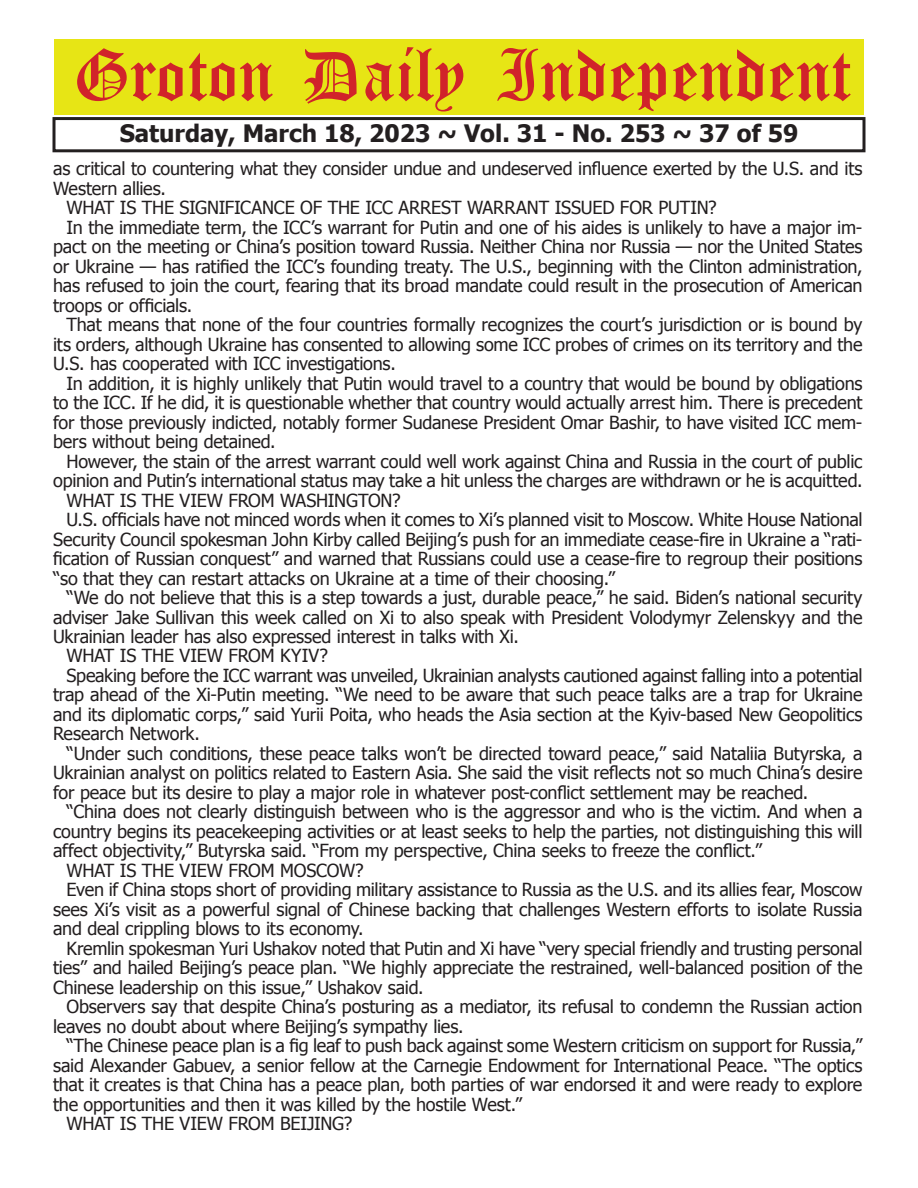
<style>
.page{position:relative;width:918px;height:1188px;background:#fff}
.page>*{position:absolute;margin:0;border:0;box-sizing:border-box;transform-origin:0 0}
.t1{font:54px "Old English Five";color:#d1232a}
.t2{font:700 24px "Tahoma";color:#231f20}
.t3{font:18px "Tahoma";letter-spacing:-.015em;color:#231f20}
</style>
<div class="page">
<div style="left:52px;top:117px;width:814px;height:35px;border:3px solid #231f20"></div>
<div style="left:54px;top:40px;width:810px;height:75px;background:#e7e515"></div>
<h1 class="t1" style="left:73px;top:50px;width:779px">Groton Daily Independent</h1>
<h2 class="t2" style="left:120px;top:116px;width:680px">Saturday, March 18, 2023 ~ Vol. 31 - No. 253 ~ 37 of 59</h2>
<p class="t3" style="left:53px;top:157px;width:811px">as critical to countering what they consider undue and undeserved influence exerted by the U.S. and its</p>
<p class="t3" style="left:53px;top:176px;width:114px">Western allies.</p>
<p class="t3" style="left:67px;top:196px;width:652px">WHAT IS THE SIGNIFICANCE OF THE ICC ARREST WARRANT ISSUED FOR PUTIN?</p>
<p class="t3" style="left:67px;top:215px;width:797px">In the immediate term, the ICC’s warrant for Putin and one of his aides is unlikely to have a major im-</p>
<p class="t3" style="left:53px;top:235px;width:811px">pact on the meeting or China’s position toward Russia. Neither China nor Russia — nor the United States</p>
<p class="t3" style="left:53px;top:254px;width:811px">or Ukraine — has ratified the ICC’s founding treaty. The U.S., beginning with the Clinton administration,</p>
<p class="t3" style="left:53px;top:273px;width:811px">has refused to join the court, fearing that its broad mandate could result in the prosecution of American</p>
<p class="t3" style="left:53px;top:293px;width:141px">troops or officials.</p>
<p class="t3" style="left:67px;top:312px;width:797px">That means that none of the four countries formally recognizes the court’s jurisdiction or is bound by</p>
<p class="t3" style="left:53px;top:332px;width:811px">its orders, although Ukraine has consented to allowing some ICC probes of crimes on its territory and the</p>
<p class="t3" style="left:53px;top:351px;width:344px">U.S. has cooperated with ICC investigations.</p>
<p class="t3" style="left:67px;top:371px;width:798px">In addition, it is highly unlikely that Putin would travel to a country that would be bound by obligations</p>
<p class="t3" style="left:53px;top:390px;width:811px">to the ICC. If he did, it is questionable whether that country would actually arrest him. There is precedent</p>
<p class="t3" style="left:53px;top:410px;width:811px">for those previously indicted, notably former Sudanese President Omar Bashir, to have visited ICC mem-</p>
<p class="t3" style="left:53px;top:429px;width:224px">bers without being detained.</p>
<p class="t3" style="left:67px;top:449px;width:797px">However, the stain of the arrest warrant could well work against China and Russia in the court of public</p>
<p class="t3" style="left:53px;top:468px;width:811px">opinion and Putin’s international status may take a hit unless the charges are withdrawn or he is acquitted.</p>
<p class="t3" style="left:67px;top:488px;width:335px">WHAT IS THE VIEW FROM WASHINGTON?</p>
<p class="t3" style="left:67px;top:507px;width:797px">U.S. officials have not minced words when it comes to Xi’s planned visit to Moscow. White House National</p>
<p class="t3" style="left:53px;top:527px;width:811px">Security Council spokesman John Kirby called Beijing’s push for an immediate cease-fire in Ukraine a “rati-</p>
<p class="t3" style="left:53px;top:546px;width:811px">fication of Russian conquest” and warned that Russians could use a cease-fire to regroup their positions</p>
<p class="t3" style="left:53px;top:566px;width:563px">“so that they can restart attacks on Ukraine at a time of their choosing.”</p>
<p class="t3" style="left:67px;top:585px;width:797px">“We do not believe that this is a step towards a just, durable peace,” he said. Biden’s national security</p>
<p class="t3" style="left:53px;top:605px;width:811px">adviser Jake Sullivan this week called on Xi to also speak with President Volodymyr Zelenskyy and the</p>
<p class="t3" style="left:53px;top:624px;width:467px">Ukrainian leader has also expressed interest in talks with Xi.</p>
<p class="t3" style="left:67px;top:644px;width:263px">WHAT IS THE VIEW FROM KYIV?</p>
<p class="t3" style="left:67px;top:663px;width:797px">Speaking before the ICC warrant was unveiled, Ukrainian analysts cautioned against falling into a potential</p>
<p class="t3" style="left:53px;top:683px;width:811px">trap ahead of the Xi-Putin meeting. “We need to be aware that such peace talks are a trap for Ukraine</p>
<p class="t3" style="left:53px;top:702px;width:811px">and its diplomatic corps,” said Yurii Poita, who heads the Asia section at the Kyiv-based New Geopolitics</p>
<p class="t3" style="left:53px;top:722px;width:148px">Research Network.</p>
<p class="t3" style="left:67px;top:741px;width:797px">“Under such conditions, these peace talks won’t be directed toward peace,” said Nataliia Butyrska, a</p>
<p class="t3" style="left:53px;top:761px;width:811px">Ukrainian analyst on politics related to Eastern Asia. She said the visit reflects not so much China’s desire</p>
<p class="t3" style="left:53px;top:780px;width:757px">for peace but its desire to play a major role in whatever post-conflict settlement may be reached.</p>
<p class="t3" style="left:67px;top:800px;width:797px">“China does not clearly distinguish between who is the aggressor and who is the victim. And when a</p>
<p class="t3" style="left:53px;top:819px;width:811px">country begins its peacekeeping activities or at least seeks to help the parties, not distinguishing this will</p>
<p class="t3" style="left:53px;top:839px;width:710px">affect objectivity,” Butyrska said. “From my perspective, China seeks to freeze the conflict.”</p>
<p class="t3" style="left:67px;top:858px;width:299px">WHAT IS THE VIEW FROM MOSCOW?</p>
<p class="t3" style="left:67px;top:878px;width:797px">Even if China stops short of providing military assistance to Russia as the U.S. and its allies fear, Moscow</p>
<p class="t3" style="left:53px;top:897px;width:811px">sees Xi’s visit as a powerful signal of Chinese backing that challenges Western efforts to isolate Russia</p>
<p class="t3" style="left:53px;top:917px;width:312px">and deal crippling blows to its economy.</p>
<p class="t3" style="left:67px;top:936px;width:797px">Kremlin spokesman Yuri Ushakov noted that Putin and Xi have “very special friendly and trusting personal</p>
<p class="t3" style="left:53px;top:956px;width:811px">ties” and hailed Beijing’s peace plan. “We highly appreciate the restrained, well-balanced position of the</p>
<p class="t3" style="left:53px;top:975px;width:372px">Chinese leadership on this issue,” Ushakov said.</p>
<p class="t3" style="left:67px;top:995px;width:797px">Observers say that despite China’s posturing as a mediator, its refusal to condemn the Russian action</p>
<p class="t3" style="left:53px;top:1014px;width:412px">leaves no doubt about where Beijing’s sympathy lies.</p>
<p class="t3" style="left:67px;top:1034px;width:797px">“The Chinese peace plan is a fig leaf to push back against some Western criticism on support for Russia,”</p>
<p class="t3" style="left:53px;top:1053px;width:811px">said Alexander Gabuev, a senior fellow at the Carnegie Endowment for International Peace. “The optics</p>
<p class="t3" style="left:53px;top:1073px;width:811px">that it creates is that China has a peace plan, both parties of war endorsed it and were ready to explore</p>
<p class="t3" style="left:53px;top:1092px;width:470px">the opportunities and then it was killed by the hostile West.”</p>
<p class="t3" style="left:67px;top:1112px;width:287px">WHAT IS THE VIEW FROM BEIJING?</p>
</div>
